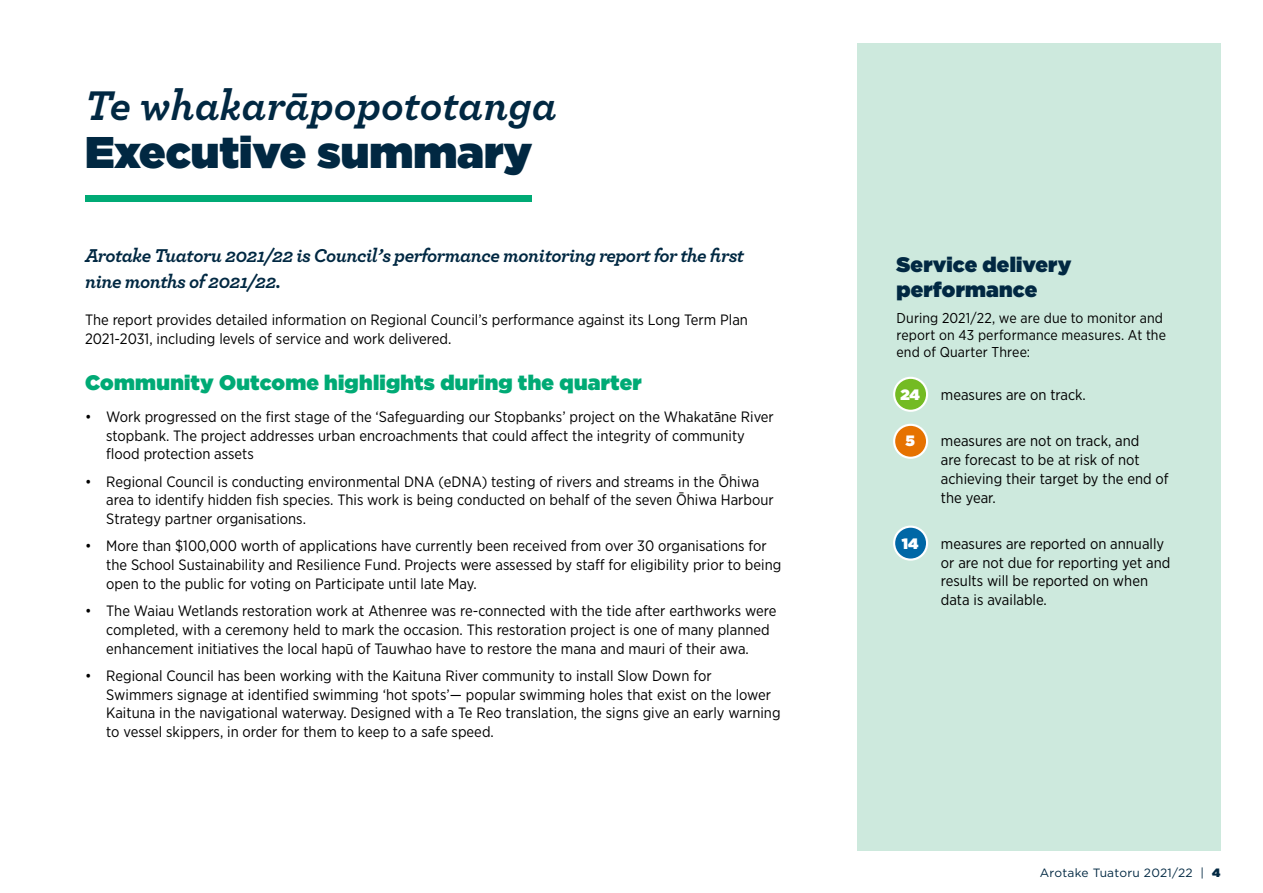
<style>
.page{position:relative;width:1263px;height:893px;background:#fff}
.page>*{position:absolute;margin:0;border:0;box-sizing:border-box;transform-origin:0 0}
.t1{font:900 44.25px "Gotham";color:#012842}
.t2{font:italic 700 43.5px "Archer";color:#012842}
.t3{font:900 21px "Gotham";letter-spacing:.01em;color:#00aa75}
.t4{font:900 21px/25.2px "Gotham";letter-spacing:.01em;color:#012842}
.t5{font:italic 700 19.5px/25.5px "Archer";letter-spacing:-.025em;color:#012842}
.t6{font:15px/18.8px "Gotham Narrow";color:#000}
.t7{font:900 15px "Gotham";color:#fff}
.t8{font:14.25px/17.1px "Gotham Narrow";letter-spacing:.01em;color:#000}
.t9{font:12px "Gotham";letter-spacing:.02em;color:#012842}
.s1{font-weight:900}
</style>
<div class="page">
<div style="left:857px;top:43px;width:363px;height:807px;background:#cde9dd"></div>
<div style="left:894px;top:378px;width:33px;height:33px;background:#74bb23;border-radius:50%"></div>
<div style="left:893px;top:377px;width:35px;height:35px;border:2px solid #fff;border-radius:50%"></div>
<div style="left:894px;top:425px;width:33px;height:33px;background:#e67200;border-radius:50%"></div>
<div style="left:893px;top:424px;width:35px;height:35px;border:2px solid #fff;border-radius:50%"></div>
<div style="left:894px;top:527px;width:33px;height:33px;background:#0067a6;border-radius:50%"></div>
<div style="left:893px;top:526px;width:35px;height:35px;border:2px solid #fff;border-radius:50%"></div>
<div style="left:85px;top:195px;width:446px;height:6px;background:#00aa75"></div>
<h2 class="t2" style="left:85px;top:71px;width:473px">Te whakarāpopototanga</h2>
<h1 class="t1" style="left:85px;top:120px;width:449px">Executive summary</h1>
<h3 class="t5" style="left:85px;top:241px;width:661px">Arotake Tuatoru 2021/22 is Council’s performance monitoring report for the first nine months of 2021/22.</h3>
<p class="t6" style="left:85px;top:310px;width:664px">The report provides detailed information on Regional Council’s performance against its Long Term Plan<br>2021-2031, including levels of service and work delivered.</p>
<h3 class="t3" style="left:85px;top:368px;width:558px">Community Outcome highlights during the quarter</h3>
<p class="t6" style="left:106px;top:407px;width:669px;text-indent:-21px">• Work progressed on the first stage of the ‘Safeguarding our Stopbanks’ project on the Whakatāne River stopbank. The project addresses urban encroachments that could affect the integrity of community flood protection assets</p>
<p class="t6" style="left:106px;top:472px;width:669px;text-indent:-21px">• Regional Council is conducting environmental DNA (eDNA) testing of rivers and streams in the Ōhiwa area to identify hidden fish species. This work is being conducted on behalf of the seven Ōhiwa Harbour<br>Strategy partner organisations.</p>
<p class="t6" style="left:106px;top:536px;width:676px;text-indent:-21px">• More than $100,000 worth of applications have currently been received from over 30 organisations for the School Sustainability and Resilience Fund. Projects were assessed by staff for eligibility prior to being open to the public for voting on Participate until late May.</p>
<p class="t6" style="left:106px;top:601px;width:672px;text-indent:-21px">• The Waiau Wetlands restoration work at Athenree was re-connected with the tide after earthworks were completed, with a ceremony held to mark the occasion. This restoration project is one of many planned enhancement initiatives the local hapū of Tauwhao have to restore the mana and mauri of their awa.</p>
<p class="t6" style="left:106px;top:666px;width:676px;text-indent:-21px">• Regional Council has been working with the Kaituna River community to install Slow Down for Swimmers signage at identified swimming ‘hot spots’— popular swimming holes that exist on the lower Kaituna in the navigational waterway. Designed with a Te Reo translation, the signs give an early warning to vessel skippers, in order for them to keep to a safe speed.</p>
<h3 class="t4" style="left:896px;top:252px;width:176px">Service delivery performance</h3>
<p class="t8" style="left:896px;top:309px;width:271px">During 2021/22, we are due to monitor and report on 43 performance measures. At the end of Quarter Three:</p>
<p class="t7" style="left:900px;top:384px;width:21px">24</p>
<p class="t6" style="left:941px;top:385px;width:146px">measures are on track.</p>
<p class="t7" style="left:905px;top:430px;width:11px">5</p>
<p class="t6" style="left:941px;top:432px;width:229px">measures are not on track, and<br>are forecast to be at risk of not achieving their target by the end of the year.</p>
<p class="t7" style="left:902px;top:533px;width:18px">14</p>
<p class="t6" style="left:941px;top:534px;width:231px">measures are reported on annually or are not due for reporting yet and results will be reported on when data is available.</p>
<p class="t9" style="left:1040px;top:865px;width:182px">Arotake Tuatoru 2021/22 | <span class="s1">4</span></p>
</div>
